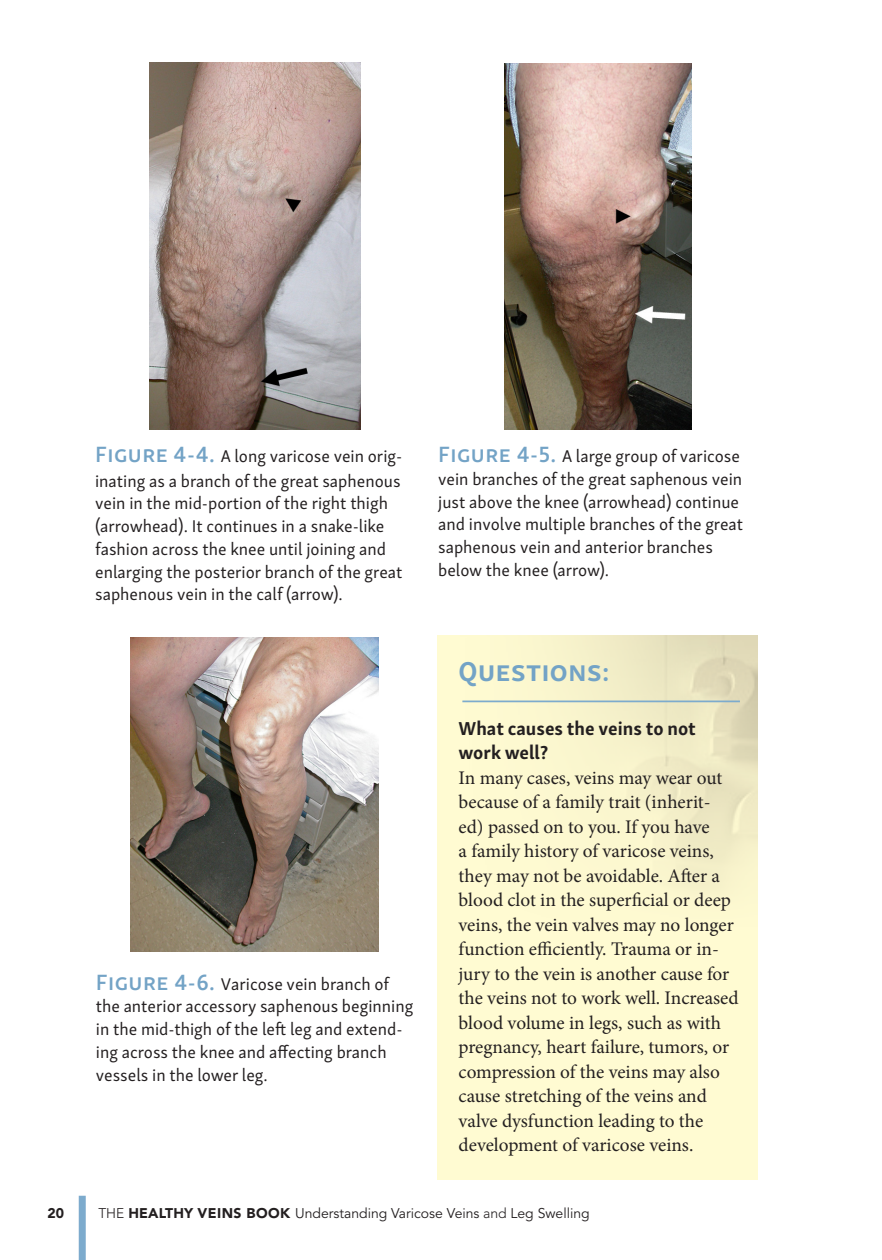
<style>
.page{position:relative;width:882px;height:1260px;background:#fff}
.page>*{position:absolute;margin:0;border:0;box-sizing:border-box;transform-origin:0 0}
.heads{font:700 28px "Skolar Sans Latn";letter-spacing:.02em;color:#73a3c6}
.heads-2{font:19.25px/24.5px "Minion Pro";letter-spacing:-.005em;color:#231f20}
.t1{font:17.5px/22.8px "Skolar Sans Latn";color:#231f20}
.t2{font:14px "Avenir";color:#231f20}
.t3{font:900 14px "Avenir";color:#231f20}
.s1{font-weight:600;font-size:22.75px;color:#73a3c6}
.s2{font-family:"Skolar Sans Latn";font-weight:700}
.s3{font-weight:300}
.s4{font-weight:900}
</style>
<div class="page">
<div style="left:79px;top:1196px;width:7px;height:64px;background:#7dabcd"></div>
<img style="left:149px;top:63px;width:211px;height:366px">
<img style="left:504px;top:63px;width:187px;height:366px">
<img style="left:130px;top:638px;width:249px;height:314px">
<div style="left:438px;top:635px;width:320px;height:545px;background:#fffbd2"></div>
<hr style="left:462px;top:701px;width:278px;height:1px;background:#7dabcd">
<p class="t1" style="left:95px;top:442px;width:309px;line-height:24.5px"><span class="s1">Figure 4-4.</span> A long varicose vein orig&shy;inating as a branch of the great saphenous</p>
<p class="t1" style="left:95px;top:491px;width:309px">vein in the mid-portion of the right thigh (arrowhead). It continues in a snake-like fashion across the knee until joining and enlarging the posterior branch of the great saphenous vein in the calf (arrow).</p>
<p class="t1" style="left:96px;top:971px;width:319px"><span class="s1">Figure 4-6.</span> Varicose vein branch of the anterior accessory saphenous beginning in the mid-thigh of the left leg and extend&shy;ing across the knee and affecting branch vessels in the lower leg.</p>
<p class="t1" style="left:438px;top:443px;width:306px"><span class="s1">Figure 4-5.</span> A large group of varicose vein branches of the great saphenous vein just above the knee (arrowhead) continue and involve multiple branches of the great saphenous vein and anterior branches below the knee (arrow).</p>
<p class="heads" style="left:459px;top:648px;width:153px">Questions:</p>
<p class="heads-2" style="left:459px;top:717px;width:282px"><span class="s2">What causes the veins to not work well?<br></span>In many cases, veins may wear out because of a family trait (inherit&shy;ed) passed on to you. If you have<br>a family history of varicose veins, they may not be avoidable. After a blood clot in the superficial or deep veins, the vein valves may no longer function efficiently. Trauma or in&shy;jury to the vein is another cause for the veins not to work well. Increased blood volume in legs, such as with pregnancy, heart failure, tumors, or compression of the veins may also cause stretching of the veins and valve dysfunction leading to the development of varicose veins.</p>
<p class="t3" style="left:47px;top:1204px;width:18px">20</p>
<p class="t2" style="left:98px;top:1205px;width:493px"><span class="s3">THE</span> <span class="s4">HEALTHY VEINS BOOK</span> Understanding Varicose Veins <span class="s3">and</span> Leg Swelling</p>
</div>
